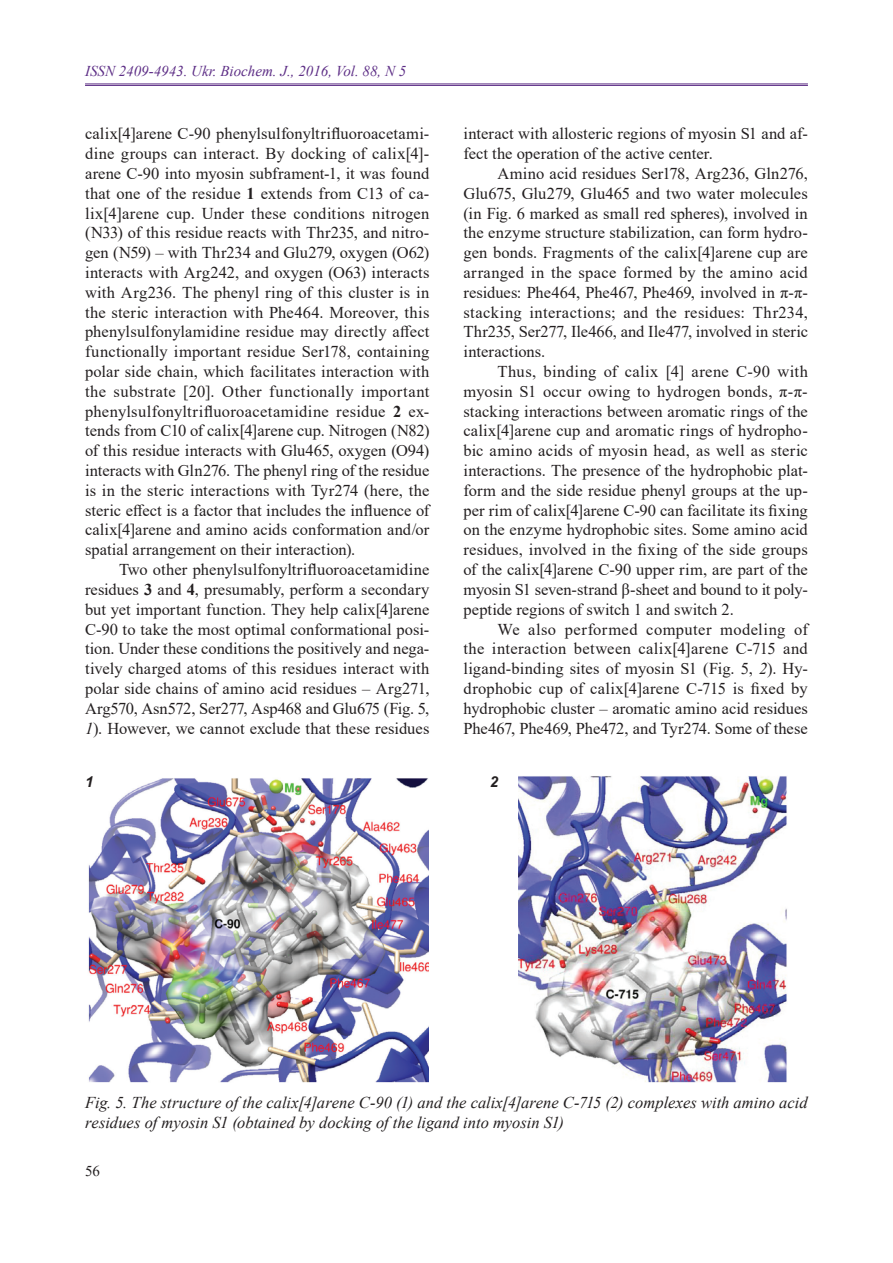
<style>
.page{position:relative;width:893px;height:1263px;background:#fff}
.page>*{position:absolute;margin:0;border:0;box-sizing:border-box;transform-origin:0 0}
.t1{font:16.5px/19.8px "Times New Roman";color:#231f20;text-align:justify}
.t2{font:italic 16.5px/19.8px "Times New Roman";color:#231f20}
.t3{font:italic 15px "Times New Roman";color:#5d2e86}
.t4{font:15px "Times New Roman";color:#231f20}
.t5{font:italic 700 15px "Arial";color:#231f20}
.s1{font-weight:700}
.s2{font-style:italic}
</style>
<div class="page">
<hr style="left:85px;top:84px;width:723px;height:1px;background:#5d2e86">
<hr style="left:85px;top:85px;width:723px;height:1px;background:#5d2e86">
<img style="left:88px;top:778px;width:341px;height:305px">
<img style="left:518px;top:776px;width:269px;height:307px">
<p class="t3" style="left:85px;top:61px;width:323px">ISSN 2409-4943. Ukr. Biochem. J., 2016, Vol. 88, N 5</p>
<p class="t1" style="left:85px;top:123px;width:346px">calix[4]arene C-90 phenylsulfonуltrifluoroacetami&shy;dine groups can interact. By docking of calix[4]- arene C-90 into myosin subframent-1, it was found that one of the residue <span class="s1">1</span> extends from C13 of ca&shy;lix[4]arene cup. Under these conditions nitrogen (N33) of this residue reacts with Thr235, and nitro&shy;gen (N59) – with Thr234 and Glu279, oxygen (O62) interacts with Arg242, and oxygen (O63) interacts with Arg236. The phenyl ring of this cluster is in the steric interaction with Phe464. Moreover, this phenylsulfonylamidine residue may directly affect functionally important residue Ser178, containing polar side chain, which facilitates interaction with the substrate [20]. Other functionally important phenylsulfonуltrifluoroacetamidine residue <span class="s1">2</span> ex&shy;tends from C10 of calix[4]arene cup. Nitrogen (N82) of this residue interacts with Glu465, oxygen (O94) interacts with Gln276. The phenyl ring of the residue is in the steric interactions with Tyr274 (here, the steric effect is a factor that includes the influence of calix[4]arene and amino acids conformation and/or spatial arrangement on their interaction).</p>
<p class="t1" style="left:85px;top:559px;width:346px;text-indent:34px">Two other phenylsulfonуltrifluoroacetamidine residues <span class="s1">3</span> and <span class="s1">4</span>, presumably, perform a secondary but yet important function. They help calix[4]arene C-90 to take the most optimal conformational posi&shy;tion. Under these conditions the positively and nega&shy;tively charged atoms of this residues interact with polar side chains of amino acid residues – Arg271, Arg570, Asn572, Ser277, Asp468 and Glu675 (Fig. 5, <span class="s2">1</span>). However, we cannot exclude that these residues</p>
<p class="t1" style="left:463px;top:123px;width:346px">interact with allosteric regions of myosin S1 and af&shy;fect the operation of the active center.</p>
<p class="t1" style="left:463px;top:163px;width:346px;text-indent:34px">Amino acid residues Ser178, Arg236, Gln276, Glu675, Glu279, Glu465 and two water molecules (in Fig. 6 marked as small red spheres), involved in the enzyme structure stabilization, can form hydro&shy;gen bonds. Fragments of the calix[4]arene cup are arranged in the space formed by the amino acid residues: Phe464, Phe467, Phe469, involved in π-π&shy;stacking interactions; and the residues: Thr234, Thr235, Ser277, Ile466, and Ile477, involved in steric interactions.</p>
<p class="t1" style="left:463px;top:361px;width:346px;text-indent:34px">Thus, binding of calix [4] arene C-90 with myosin S1 occur owing to hydrogen bonds, π-π&shy;stacking interactions between aromatic rings of the calix[4]arene cup and aromatic rings of hydropho&shy;bic amino acids of myosin head, as well as steric interactions. The presence of the hydrophobic plat&shy;form and the side residue phenyl groups at the up&shy;per rim of calix[4]arene C-90 can facilitate its fixing on the enzyme hydrophobic sites. Some amino acid residues, involved in the fixing of the side groups of the calix[4]arene C-90 upper rim, are part of the myosin S1 seven-strand β-sheet and bound to it poly&shy;peptide regions of switch 1 and switch 2.</p>
<p class="t1" style="left:463px;top:618px;width:346px;text-indent:34px">We also performed computer modeling of the interaction between calix[4]arene C-715 and ligand-binding sites of myosin S1 (Fig. 5, <span class="s2">2</span>). Hy&shy;drophobic cup of calix[4]arene C-715 is fixed by hydrophobic cluster – aromatic amino acid residues Phe467, Phe469, Phe472, and Tyr274. Some of these</p>
<p class="t5" style="left:85px;top:771px;width:10px">1</p>
<p class="t5" style="left:490px;top:771px;width:10px">2</p>
<p class="t2" style="left:85px;top:1092px;width:724px">Fig. 5. The structure of the calix[4]arene C-90 (1) and the calix[4]arene C-715 (2) complexes with amino acid residues of myosin S1 (obtained by docking of the ligand into myosin S1)</p>
<p class="t4" style="left:85px;top:1160px;width:16px">56</p>
</div>
